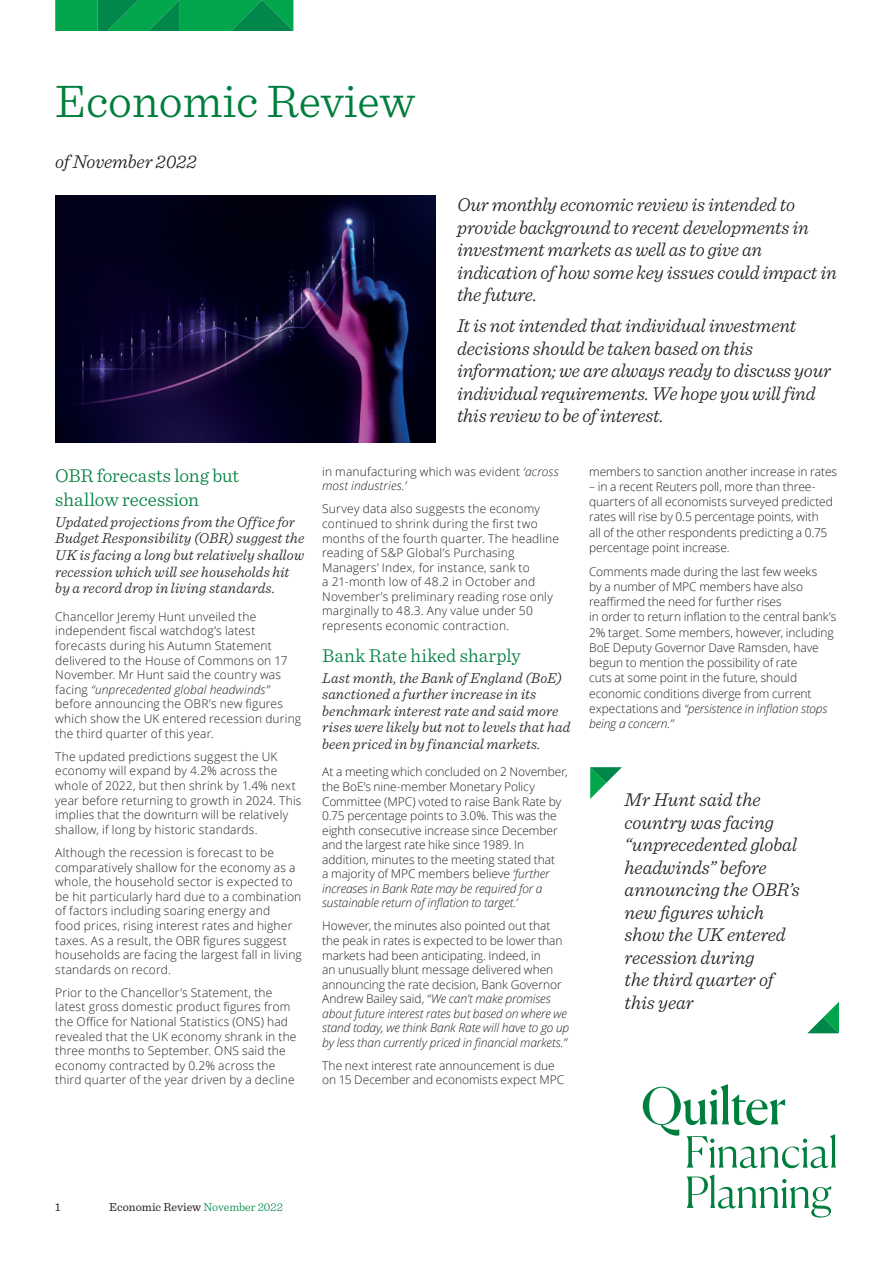
<style>
.page{position:relative;width:893px;height:1263px;background:#fff}
.page>*{position:absolute;margin:0;border:0;box-sizing:border-box;transform-origin:0 0}
.t1{font:300 48px "Sentinel";color:#007e3e}
.t2{font:italic 300 19.5px/22.5px "Sentinel";letter-spacing:-.005em;color:#231f20}
.t3{font:300 19.5px/23.5px "Sentinel";color:#007e3e}
.t4{font:italic 300 15px/16.6px "Sentinel";letter-spacing:.005em;color:#231f20}
.t5{font:300 12px/14.5px "Open Sans";letter-spacing:.01em;color:#231f20}
.t6{font:12px "Sentinel";color:#231f20}
.s1{font-style:italic}
.s2{font-weight:300;color:#008749}
</style>
<div class="page">
<svg style="left:55px;top:1px;width:238px;height:30px;background:#019c4c"></svg>
<hr style="left:55px;top:0;width:238px;height:1px;background:#00a54c">
<svg style="left:807px;top:1002px;width:32px;height:31px"></svg>
<svg style="left:590px;top:767px;width:32px;height:32px"></svg>
<img style="left:55px;top:195px;width:381px;height:247px">
<svg style="left:643px;top:1084px;width:193px;height:133px"></svg>
<h1 class="t1" style="left:55px;top:66px;width:361px">Economic Review</h1>
<h2 class="t2" style="left:55px;top:148px;width:143px">of November 2022</h2>
<h2 class="t2" style="left:457px;top:192px;width:381px">Our monthly economic review is intended to provide background to recent developments in investment markets as well as to give an indication of how some key issues could impact in the future.</h2>
<h2 class="t2" style="left:457px;top:313px;width:375px">It is not intended that individual investment decisions should be taken based on this information; we are always ready to discuss your individual requirements. We hope you will find this review to be of interest.</h2>
<h2 class="t3" style="left:55px;top:462px;width:185px">OBR forecasts long but shallow recession</h2>
<p class="t4" style="left:55px;top:512px;width:251px">Updated projections from the Office for Budget Responsibility (OBR) suggest the UK is facing a long but relatively shallow recession which will see households hit by a record drop in living standards.</p>
<p class="t5" style="left:55px;top:609px;width:247px">Chancellor Jeremy Hunt unveiled the independent fiscal watchdog’s latest forecasts during his Autumn Statement delivered to the House of Commons on 17<br>November. Mr Hunt said the country was facing <span class="s1">“unprecedented global headwinds” </span>before announcing the OBR’s new figures which show the UK entered recession during the third quarter of this year.</p>
<p class="t5" style="left:55px;top:749px;width:248px">The updated predictions suggest the UK economy will expand by 4.2% across the whole of 2022, but then shrink by 1.4% next year before returning to growth in 2024. This implies that the downturn will be relatively shallow, if long by historic standards.</p>
<p class="t5" style="left:55px;top:845px;width:248px">Although the recession is forecast to be comparatively shallow for the economy as a whole, the household sector is expected to be hit particularly hard due to a combination of factors including soaring energy and<br>food prices, rising interest rates and higher taxes. As a result, the OBR figures suggest households are facing the largest fall in living standards on record.</p>
<p class="t5" style="left:55px;top:985px;width:243px">Prior to the Chancellor’s Statement, the latest gross domestic product figures from the Office for National Statistics (ONS) had revealed that the UK economy shrank in the three months to September. ONS said the economy contracted by 0.2% across the third quarter of the year driven by a decline</p>
<p class="t5" style="left:322px;top:464px;width:238px">in manufacturing which was evident <span class="s1">‘across most industries.’</span></p>
<p class="t5" style="left:322px;top:501px;width:238px">Survey data also suggests the economy continued to shrink during the first two months of the fourth quarter. The headline reading of S&amp;P Global’s Purchasing Managers’ Index, for instance, sank to<br>a 21-month low of 48.2 in October and November’s preliminary reading rose only marginally to 48.3. Any value under 50 represents economic contraction.</p>
<h2 class="t3" style="left:322px;top:642px;width:200px">Bank Rate hiked sharply</h2>
<p class="t4" style="left:322px;top:668px;width:250px">Last month, the Bank of England (BoE) sanctioned a further increase in its benchmark interest rate and said more rises were likely but not to levels that had been priced in by financial markets.</p>
<p class="t5" style="left:322px;top:764px;width:247px">At a meeting which concluded on 2 November, the BoE’s nine-member Monetary Policy Committee (MPC) voted to raise Bank Rate by 0.75 percentage points to 3.0%. This was the eighth consecutive increase since December and the largest rate hike since 1989. In addition, minutes to the meeting stated that<br>a majority of MPC members believe <span class="s1">‘further increases in Bank Rate may be required for a sustainable return of inflation to target.’</span></p>
<p class="t5" style="left:322px;top:918px;width:249px">However, the minutes also pointed out that the peak in rates is expected to be lower than markets had been anticipating. Indeed, in<br>an unusually blunt message delivered when announcing the rate decision, Bank Governor Andrew Bailey said, <span class="s1">“We can’t make promises about future interest rates but based on where we stand today, we think Bank Rate will have to go up by less than currently priced in financial markets.”</span></p>
<p class="t5" style="left:322px;top:1058px;width:244px">The next interest rate announcement is due on 15 December and economists expect MPC</p>
<p class="t5" style="left:589px;top:464px;width:250px">members to sanction another increase in rates</p>
<p class="t5" style="left:589px;top:479px;width:245px;line-height:15.3px">– in a recent Reuters poll, more than three&shy;quarters of all economists surveyed predicted rates will rise by 0.5 percentage points, with all of the other respondents predicting a 0.75 percentage point increase.</p>
<p class="t5" style="left:589px;top:563px;width:249px;line-height:15.3px">Comments made during the last few weeks<br>by a number of MPC members have also reaffirmed the need for further rises<br>in order to return inflation to the central bank’s 2% target. Some members, however, including BoE Deputy Governor Dave Ramsden, have begun to mention the possibility of rate<br>cuts at some point in the future, should economic conditions diverge from current expectations and <span class="s1">“persistence in inflation stops being a concern.”</span></p>
<h2 class="t2" style="left:625px;top:787px;width:177px">Mr Hunt said the country was facing “unprecedented global headwinds” before announcing the OBR’s new figures which show the UK entered recession during<br>the third quarter of this year</h2>
<p class="t6" style="left:55px;top:1198px;width:7px">1</p>
<p class="t6" style="left:109px;top:1198px;width:175px">Economic Review <span class="s2">November 2022</span></p>
</div>
